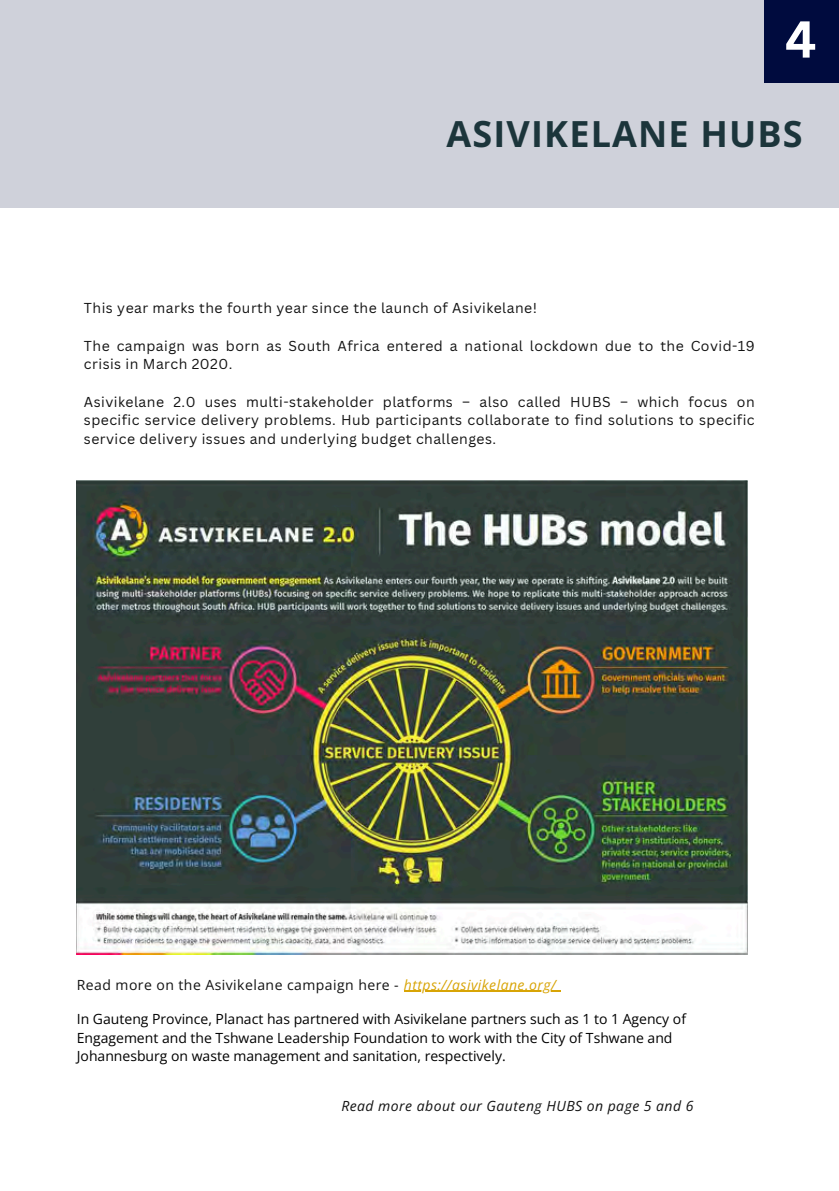
<style>
.page{position:relative;width:839px;height:1191px;background:#fff}
.page>*{position:absolute;margin:0;border:0;box-sizing:border-box;transform-origin:0 0}
.t1{font:700 50.8px "Canva Sans";color:#fff}
.t2{font:700 36px "Open Sans";letter-spacing:.035em;color:#1c353b}
.t3{font:14px/18.6px "Canva Sans";letter-spacing:.035em;color:#121212}
.t4{font:14px/18.6px "Open Sans";color:#000}
.t5{font:14px "Open Sans";letter-spacing:.035em;color:#121212}
.t6{font:italic 14px "Open Sans";letter-spacing:.035em;color:#121212}
.s1{font-style:italic;color:#d8a405}
</style>
<div class="page">
<div style="left:0;top:0;width:838px;height:208px;background:#cfd1da"></div>
<div style="left:764px;top:0;width:74px;height:83px;background:#000b3e"></div>
<img style="left:77px;top:480px;width:670px;height:474px">
<hr style="left:404px;top:991px;width:152px;height:1px;background:#d8a405">
<p class="t1" style="left:785px;top:3px;width:33px">4</p>
<p class="t2" style="left:446px;top:108px;width:357px">ASIVIKELANE HUBS</p>
<h1 class="t3" style="left:84px;top:299px;width:454px">This year marks the fourth year since the launch of Asivikelane!</h1>
<p class="t3" style="left:84px;top:336px;width:672px">The campaign was born as South Africa entered a national lockdown due to the Covid-19 crisis in March 2020.</p>
<p class="t3" style="left:84px;top:392px;width:672px;text-align:justify">Asivikelane 2.0 uses multi-stakeholder platforms – also called HUBS – which focus on specific service delivery problems. Hub participants collaborate to find solutions to specific service delivery issues and underlying budget challenges.</p>
<p class="t5" style="left:77px;top:975px;width:480px">Read more on the Asivikelane campaign here - <span class="s1">https://asivikelane.org/</span></p>
<p class="t4" style="left:77px;top:1009px;width:610px">In Gauteng Province, Planact has partnered with Asivikelane partners such as 1 to 1 Agency of<br>Engagement and the Tshwane Leadership Foundation to work with the City of Tshwane and<br>Johannesburg on waste management and sanitation, respectively.</p>
<p class="t6" style="left:341px;top:1096px;width:353px">Read more about our Gauteng HUBS on page 5 and 6</p>
</div>
